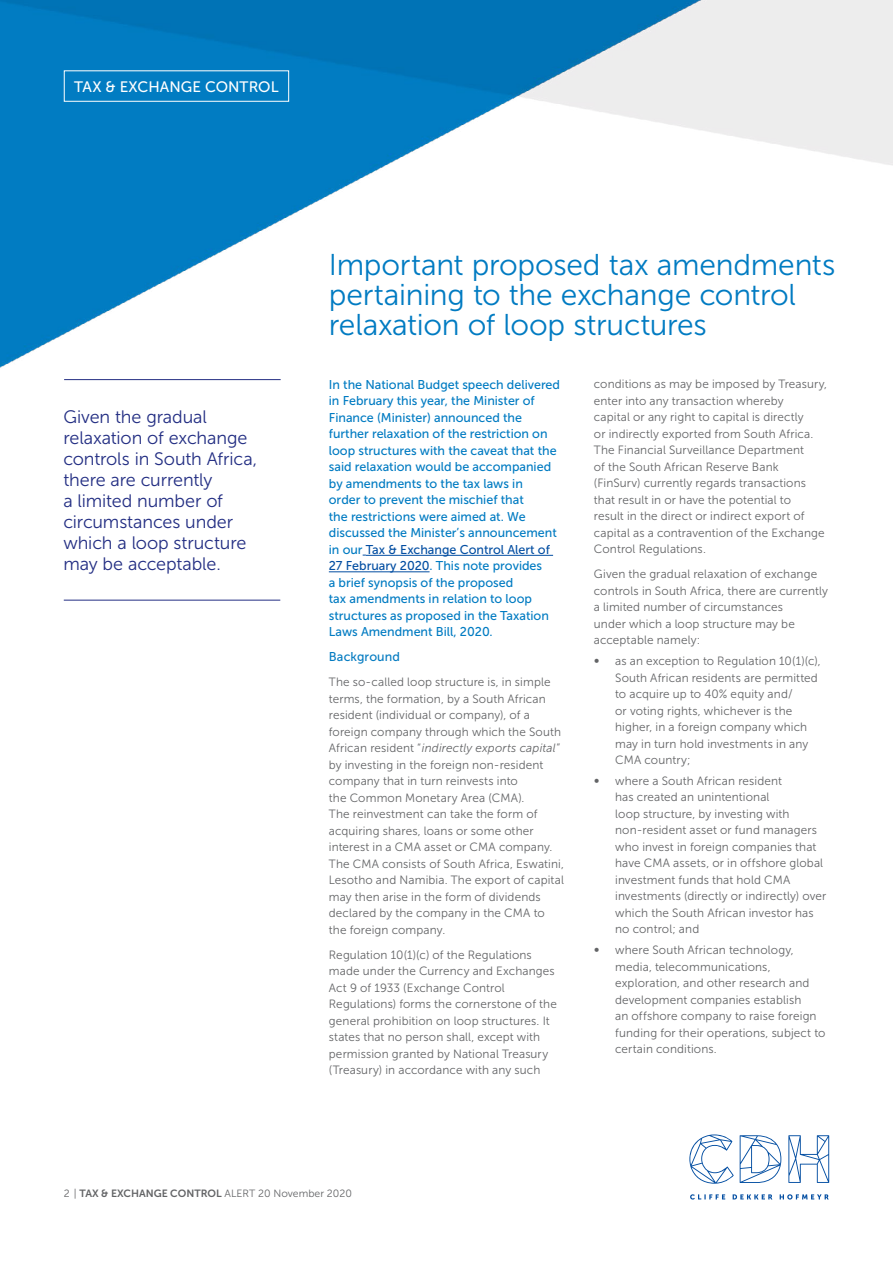
<style>
.page{position:relative;width:893px;height:1263px;background:#fff}
.page>*{position:absolute;margin:0;border:0;box-sizing:border-box;transform-origin:0 0}
.t1{font:30px/30px "Museo Sans 300";letter-spacing:-.01em;color:#007bc2}
.t2{font:18px/21px "Museo Sans 300";letter-spacing:-.005em;color:#232e83}
.t3{font:15.15px "Museo Sans 500";letter-spacing:.005em;color:#fff}
.t4{font:12.75px/16.5px "Museo Sans 500";color:#007bc2}
.t5{font:12.75px "Museo Sans 500";letter-spacing:.01em;color:#047bc1}
.t6{font:12px/16.5px "Museo Sans 300";letter-spacing:.01em;color:#636466}
.t7{font:10.5px "Museo Sans 300";color:#636466}
.s1{color:#034ea2}
.s2{font-style:italic}
.s3{font-family:"Museo Sans 700"}
</style>
<div class="page">
<svg style="left:690px;top:1194px;width:139px;height:5px"></svg>
<svg style="left:689px;top:1134px;width:45px;height:50px"></svg>
<svg style="left:740px;top:1135px;width:41px;height:48px"></svg>
<svg style="left:788px;top:1135px;width:41px;height:48px"></svg>
<img style="left:0;top:0;width:893px;height:381px">
<hr style="left:64px;top:379px;width:217px;height:1px;background:#232e83">
<hr style="left:64px;top:600px;width:216px;height:1px;background:#232e83">
<div style="left:64px;top:70px;width:225px;height:32px;border:1px solid #fff"></div>
<hr style="left:366px;top:555px;width:187px;height:1px;background:#034ea2">
<hr style="left:329px;top:571px;width:101px;height:1px;background:#034ea2">
<p class="t3" style="left:74px;top:78px;width:206px">TAX &amp; EXCHANGE CONTROL</p>
<h2 class="t2" style="left:63px;top:407px;width:195px">Given the gradual relaxation of exchange controls in South Africa, there are currently<br>a limited number of circumstances under which a loop structure may be acceptable.</h2>
<h1 class="t1" style="left:329px;top:250px;width:508px">Important proposed tax amendments pertaining to the exchange control relaxation of loop structures</h1>
<p class="t4" style="left:329px;top:376px;width:233px">In the National Budget speech delivered in February this year, the Minister of Finance (Minister) announced the further relaxation of the restriction on loop structures with the caveat that the said relaxation would be accompanied by amendments to the tax laws in<br>order to prevent the mischief that<br>the restrictions were aimed at. We discussed the Minister’s announcement in our <span class="s1">Tax &amp; Exchange Control Alert of 27 February 2020</span>. This note provides<br>a brief synopsis of the proposed<br>tax amendments in relation to loop structures as proposed in the Taxation Laws Amendment Bill, 2020.</p>
<p class="t5" style="left:329px;top:650px;width:73px">Background</p>
<p class="t6" style="left:329px;top:674px;width:237px">The so-called loop structure is, in simple terms, the formation, by a South African resident (individual or company), of a foreign company through which the South African resident “<span class="s2">indirectly exports capital</span>” by investing in the foreign non-resident company that in turn reinvests into<br>the Common Monetary Area (CMA).<br>The reinvestment can take the form of acquiring shares, loans or some other interest in a CMA asset or CMA company.<br>The CMA consists of South Africa, Eswatini, Lesotho and Namibia. The export of capital may then arise in the form of dividends declared by the company in the CMA to the foreign company.</p>
<p class="t6" style="left:329px;top:946px;width:230px">Regulation 10(1)(c) of the Regulations made under the Currency and Exchanges Act 9 of 1933 (Exchange Control Regulations) forms the cornerstone of the general prohibition on loop structures. It states that no person shall, except with permission granted by National Treasury (Treasury) in accordance with any such</p>
<p class="t6" style="left:594px;top:376px;width:235px">conditions as may be imposed by Treasury, enter into any transaction whereby<br>capital or any right to capital is directly<br>or indirectly exported from South Africa.<br>The Financial Surveillance Department<br>of the South African Reserve Bank (FinSurv) currently regards transactions that result in or have the potential to<br>result in the direct or indirect export of capital as a contravention of the Exchange Control Regulations.</p>
<p class="t6" style="left:594px;top:566px;width:235px">Given the gradual relaxation of exchange controls in South Africa, there are currently a limited number of circumstances<br>under which a loop structure may be acceptable namely:</p>
<p class="t6" style="left:594px;top:653px;width:7px">∞</p>
<p class="t6" style="left:615px;top:653px;width:207px">as an exception to Regulation 10(1)(c),<br>South African residents are permitted to acquire up to 40% equity and/<br>or voting rights, whichever is the higher, in a foreign company which may in turn hold investments in any<br>CMA country;</p>
<p class="t6" style="left:594px;top:772px;width:7px">∞</p>
<p class="t6" style="left:615px;top:772px;width:213px">where a South African resident<br>has created an unintentional<br>loop structure, by investing with non-resident asset or fund managers who invest in foreign companies that have CMA assets, or in offshore global investment funds that hold CMA investments (directly or indirectly) over which the South African investor has no control; and</p>
<p class="t6" style="left:594px;top:942px;width:7px">∞</p>
<p class="t6" style="left:615px;top:942px;width:212px">where South African technology, media, telecommunications, exploration, and other research and development companies establish<br>an offshore company to raise foreign funding for their operations, subject to certain conditions.</p>
<p class="t7" style="left:64px;top:1188px;width:290px">2 | <span class="s3">TAX &amp; EXCHANGE CONTROL</span> ALERT 20 November 2020</p>
</div>
